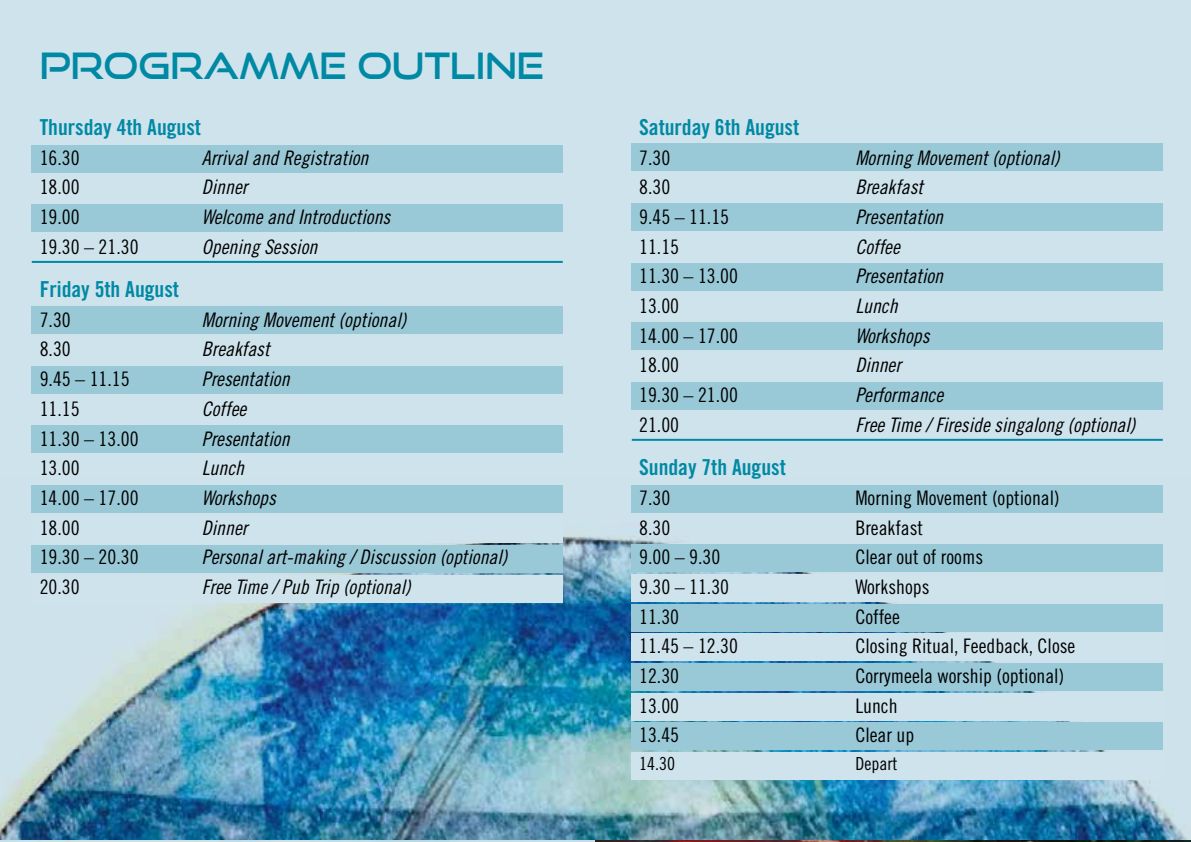
<style>
.page{position:relative;width:1191px;height:842px;background:#fff}
.page>*{position:absolute;margin:0;border:0;box-sizing:border-box;transform-origin:0 0}
.t1{font:36px "Good Times Rg";color:#0089a4}
.t2{font:22px "Trade Gothic Bold Cond Twenty";color:#0089a4}
.t3{font:20px "Trade Gothic Cond Eighteen";color:#000}
.t4{font:20px "Trade Gothic Cond Eighteen Obl";color:#000}
.t5{font:18px "Trade Gothic Cond Eighteen";color:#000}
</style>
<div class="page">
<hr style="left:595px;top:839px;width:595px;height:2px;background:#fef2e8">
<img style="left:0;top:0;width:1190px;height:839px">
<hr style="left:631px;top:438px;width:531px;height:2px;background:#0089a4">
<div style="left:32px;top:145px;width:530px;height:27px;background:#99c8d7"></div>
<div style="left:32px;top:306px;width:530px;height:27px;background:#99c8d7"></div>
<div style="left:631px;top:485px;width:531px;height:27px;background:#99c8d7"></div>
<div style="left:631px;top:143px;width:531px;height:28px;background:#99c8d7"></div>
<div style="left:32px;top:204px;width:530px;height:27px;background:#99c8d7"></div>
<div style="left:32px;top:366px;width:530px;height:27px;background:#99c8d7"></div>
<div style="left:631px;top:544px;width:531px;height:28px;background:#99c8d7"></div>
<div style="left:631px;top:574px;width:531px;height:27px;background:#cfe3ec"></div>
<div style="left:631px;top:633px;width:531px;height:28px;background:#cfe3ec"></div>
<div style="left:631px;top:693px;width:531px;height:27px;background:#cfe3ec"></div>
<div style="left:631px;top:752px;width:531px;height:27px;background:#cfe3ec"></div>
<div style="left:631px;top:203px;width:531px;height:27px;background:#99c8d7"></div>
<div style="left:631px;top:173px;width:531px;height:27px;background:#cfe3ec"></div>
<div style="left:32px;top:485px;width:530px;height:27px;background:#99c8d7"></div>
<div style="left:32px;top:515px;width:530px;height:27px;background:#cfe3ec"></div>
<div style="left:32px;top:574px;width:530px;height:28px;background:#cfe3ec"></div>
<div style="left:631px;top:663px;width:531px;height:27px;background:#99c8d7"></div>
<div style="left:631px;top:322px;width:531px;height:28px;background:#99c8d7"></div>
<div style="left:32px;top:425px;width:530px;height:27px;background:#99c8d7"></div>
<div style="left:631px;top:604px;width:531px;height:27px;background:#99c8d7"></div>
<div style="left:631px;top:263px;width:531px;height:27px;background:#99c8d7"></div>
<div style="left:631px;top:233px;width:531px;height:27px;background:#cfe3ec"></div>
<div style="left:32px;top:545px;width:530px;height:27px;background:#99c8d7"></div>
<div style="left:631px;top:722px;width:531px;height:28px;background:#99c8d7"></div>
<div style="left:631px;top:382px;width:531px;height:27px;background:#99c8d7"></div>
<hr style="left:32px;top:261px;width:530px;height:2px;background:#0089a4">
<h1 class="t1" style="left:40px;top:44px;width:506px">PROGRAMME OUTLINE</h1>
<p class="t2" style="left:40px;top:114px;width:163px">Thursday 4th August</p>
<p class="t3" style="left:40px;top:145px;width:41px">16.30</p>
<p class="t4" style="left:202px;top:145px;width:168px">Arrival and Registration</p>
<p class="t3" style="left:40px;top:175px;width:41px">18.00</p>
<p class="t4" style="left:202px;top:175px;width:47px">Dinner</p>
<p class="t3" style="left:40px;top:205px;width:41px">19.00</p>
<p class="t4" style="left:202px;top:205px;width:190px">Welcome and Introductions</p>
<p class="t3" style="left:40px;top:234px;width:100px">19.30 – 21.30</p>
<p class="t4" style="left:202px;top:234px;width:117px">Opening Session</p>
<p class="t2" style="left:40px;top:276px;width:141px">Friday 5th August</p>
<p class="t3" style="left:40px;top:308px;width:33px">7.30</p>
<p class="t4" style="left:202px;top:308px;width:206px">Morning Movement (optional)</p>
<p class="t3" style="left:40px;top:337px;width:33px">8.30</p>
<p class="t4" style="left:202px;top:337px;width:69px">Breakfast</p>
<p class="t3" style="left:40px;top:367px;width:91px">9.45 – 11.15</p>
<p class="t4" style="left:202px;top:367px;width:89px">Presentation</p>
<p class="t3" style="left:40px;top:397px;width:41px">11.15</p>
<p class="t4" style="left:202px;top:397px;width:46px">Coffee</p>
<p class="t3" style="left:40px;top:426px;width:100px">11.30 – 13.00</p>
<p class="t4" style="left:202px;top:426px;width:89px">Presentation</p>
<p class="t3" style="left:40px;top:456px;width:41px">13.00</p>
<p class="t4" style="left:202px;top:456px;width:44px">Lunch</p>
<p class="t3" style="left:40px;top:486px;width:100px">14.00 – 17.00</p>
<p class="t4" style="left:202px;top:486px;width:76px">Workshops</p>
<p class="t3" style="left:40px;top:515px;width:41px">18.00</p>
<p class="t4" style="left:202px;top:515px;width:47px">Dinner</p>
<p class="t3" style="left:40px;top:545px;width:100px">19.30 – 20.30</p>
<p class="t4" style="left:202px;top:545px;width:307px">Personal art-making / Discussion (optional)</p>
<p class="t3" style="left:40px;top:574px;width:41px">20.30</p>
<p class="t4" style="left:202px;top:574px;width:210px">Free Time / Pub Trip (optional)</p>
<p class="t2" style="left:639px;top:114px;width:162px">Saturday 6th August</p>
<p class="t3" style="left:639px;top:145px;width:33px">7.30</p>
<p class="t4" style="left:855px;top:145px;width:206px">Morning Movement (optional)</p>
<p class="t3" style="left:639px;top:175px;width:33px">8.30</p>
<p class="t4" style="left:855px;top:175px;width:69px">Breakfast</p>
<p class="t3" style="left:639px;top:205px;width:91px">9.45 – 11.15</p>
<p class="t4" style="left:855px;top:205px;width:89px">Presentation</p>
<p class="t3" style="left:639px;top:234px;width:41px">11.15</p>
<p class="t4" style="left:855px;top:234px;width:46px">Coffee</p>
<p class="t3" style="left:639px;top:264px;width:100px">11.30 – 13.00</p>
<p class="t4" style="left:855px;top:264px;width:89px">Presentation</p>
<p class="t3" style="left:639px;top:294px;width:41px">13.00</p>
<p class="t4" style="left:855px;top:294px;width:44px">Lunch</p>
<p class="t3" style="left:639px;top:323px;width:100px">14.00 – 17.00</p>
<p class="t4" style="left:855px;top:323px;width:76px">Workshops</p>
<p class="t3" style="left:639px;top:353px;width:41px">18.00</p>
<p class="t4" style="left:855px;top:353px;width:47px">Dinner</p>
<p class="t3" style="left:639px;top:383px;width:100px">19.30 – 21.00</p>
<p class="t4" style="left:855px;top:383px;width:89px">Performance</p>
<p class="t3" style="left:639px;top:412px;width:41px">21.00</p>
<p class="t4" style="left:855px;top:412px;width:281px">Free Time / Fireside singalong (optional)</p>
<p class="t2" style="left:639px;top:454px;width:148px">Sunday 7th August</p>
<p class="t3" style="left:639px;top:486px;width:33px">7.30</p>
<p class="t3" style="left:855px;top:486px;width:206px">Morning Movement (optional)</p>
<p class="t3" style="left:639px;top:515px;width:33px">8.30</p>
<p class="t3" style="left:855px;top:515px;width:69px">Breakfast</p>
<p class="t3" style="left:639px;top:545px;width:83px">9.00 – 9.30</p>
<p class="t3" style="left:855px;top:545px;width:129px">Clear out of rooms</p>
<p class="t3" style="left:639px;top:575px;width:91px">9.30 – 11.30</p>
<p class="t3" style="left:855px;top:575px;width:76px">Workshops</p>
<p class="t3" style="left:639px;top:604px;width:41px">11.30</p>
<p class="t3" style="left:855px;top:604px;width:46px">Coffee</p>
<p class="t3" style="left:639px;top:634px;width:100px">11.45 – 12.30</p>
<p class="t3" style="left:855px;top:634px;width:221px">Closing Ritual, Feedback, Close</p>
<p class="t3" style="left:639px;top:664px;width:41px">12.30</p>
<p class="t3" style="left:855px;top:664px;width:210px">Corrymeela worship (optional)</p>
<p class="t3" style="left:639px;top:693px;width:41px">13.00</p>
<p class="t3" style="left:855px;top:693px;width:44px">Lunch</p>
<p class="t3" style="left:639px;top:723px;width:41px">13.45</p>
<p class="t3" style="left:855px;top:723px;width:60px">Clear up</p>
<p class="t5" style="left:639px;top:752px;width:37px">14.30</p>
<p class="t5" style="left:855px;top:752px;width:43px">Depart</p>
</div>
